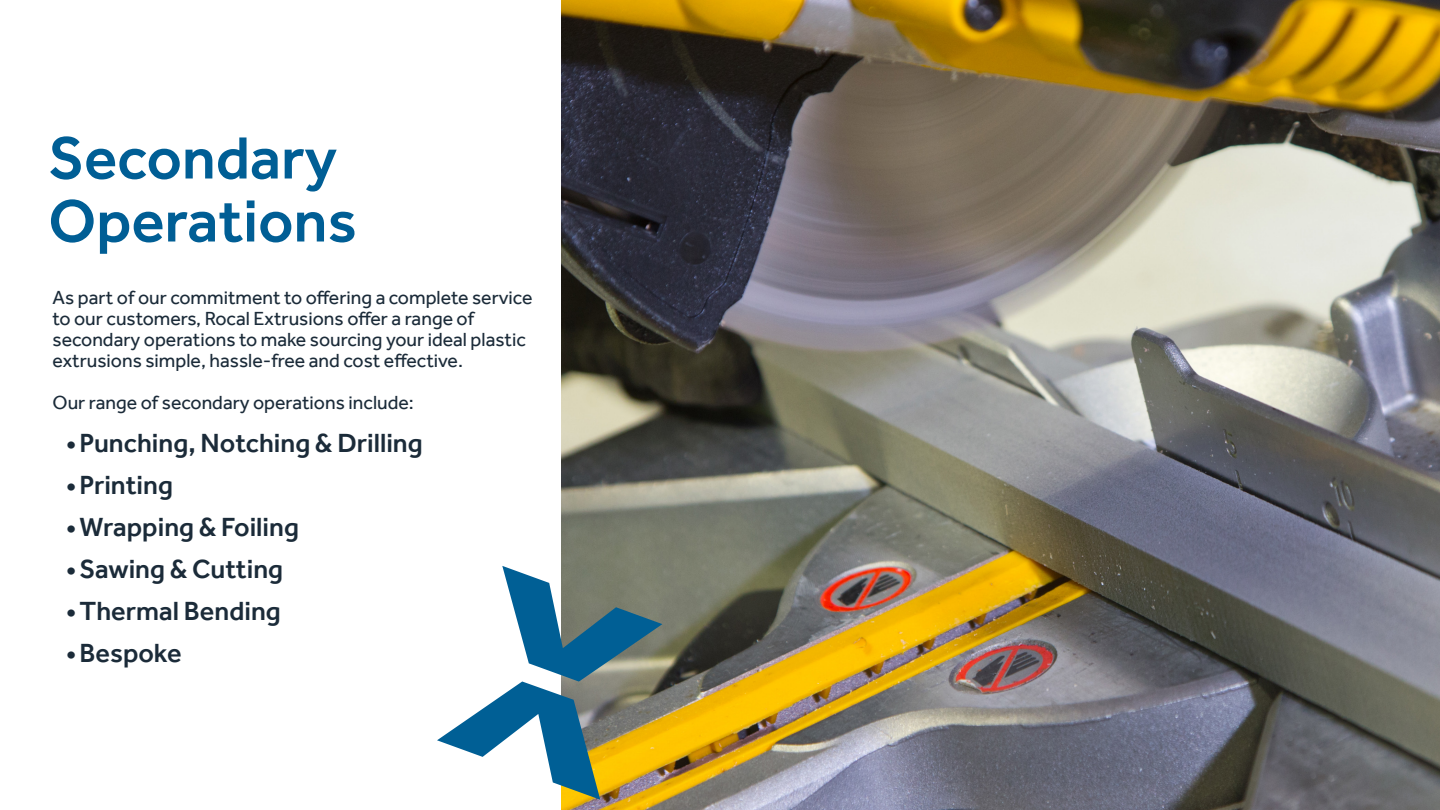
<style>
.page{position:relative;width:1440px;height:810px;background:#fff}
.page>*{position:absolute;margin:0;border:0;box-sizing:border-box;transform-origin:0 0}
.t1{font:500 61.5px/63px "Effra";color:#005e95}
.t2{font:500 27px "Effra";color:#1b2b39}
.body{font:19.5px/21px "Effra";color:#1b2b39}
</style>
<div class="page">
<img style="left:561px;top:0;width:879px;height:810px">
<svg style="left:437px;top:566px;width:225px;height:234px"></svg>
<p class="t1" style="left:48px;top:126px;width:310px">Secondary<br>Operations</p>
<p class="body" style="left:52px;top:287px;width:481px">As part of our commitment to offering a complete service to our customers, Rocal Extrusions offer a range of secondary operations to make sourcing your ideal plastic extrusions simple, hassle-free and cost effective.</p>
<p class="body" style="left:52px;top:392px;width:363px">Our range of secondary operations include:</p>
<p class="t2" style="left:66px;top:426px;width:358px">•Punching, Notching &amp; Drilling</p>
<p class="t2" style="left:66px;top:468px;width:109px">•Printing</p>
<p class="t2" style="left:66px;top:510px;width:235px">•Wrapping &amp; Foiling</p>
<p class="t2" style="left:66px;top:552px;width:219px">•Sawing &amp; Cutting</p>
<p class="t2" style="left:66px;top:594px;width:216px">•Thermal Bending</p>
<p class="t2" style="left:66px;top:636px;width:117px">•Bespoke</p>
</div>
